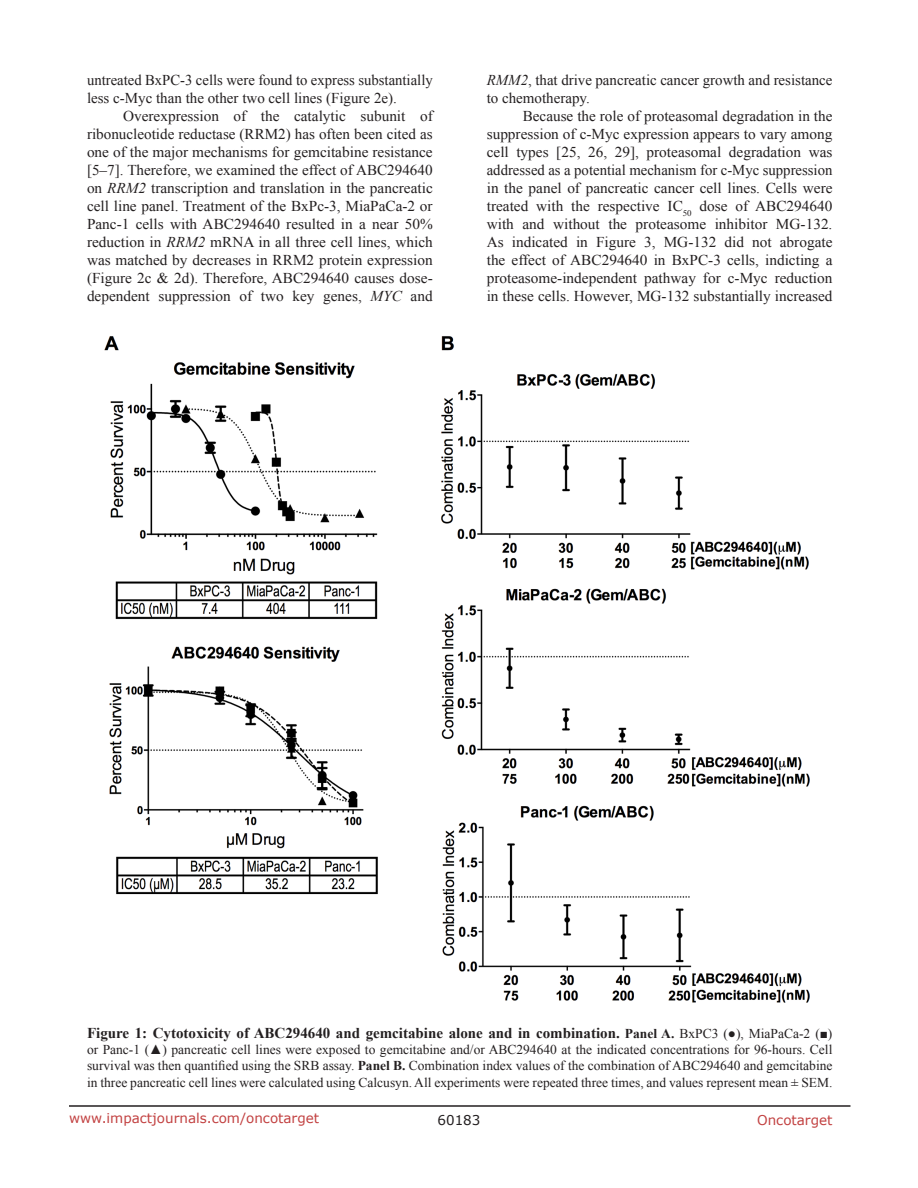
<style>
.page{position:relative;width:918px;height:1188px;background:#fff}
.page>*{position:absolute;margin:0;border:0;box-sizing:border-box;transform-origin:0 0}
.BodyText{font:15px/18px "Times New Roman";color:#231f20}
.figuretext{font:700 15px "Times New Roman";color:#231f20}
.figuretext-2{font:13.5px/16.2px "Times New Roman";color:#231f20;text-align:justify}
.t1{font:13.5px "Verdana";color:#c24141}
.t2{font:13.5px "Verdana";color:#231f20}
.s1{font-style:italic}
.s2{font-size:13.5px}
.s3{font-weight:400;font-size:13.5px}
.s4{font-weight:700}
</style>
<div class="page">
<hr style="left:69px;top:1105px;width:781px;height:2px;background:#231f20">
<img style="left:104px;top:336px;width:706px;height:667px">
<p class="BodyText" style="left:87px;top:71px;width:347px">untreated BxPC-3 cells were found to express substantially less c-Myc than the other two cell lines (Figure 2e).</p>
<p class="BodyText" style="left:87px;top:107px;width:347px;text-align:justify;text-indent:36px">Overexpression of the catalytic subunit of ribonucleotide reductase (RRM2) has often been cited as one of the major mechanisms for gemcitabine resistance [5–7]. Therefore, we examined the effect of ABC294640 on <span class="s1">RRM2</span> transcription and translation in the pancreatic cell line panel. Treatment of the BxPc-3, MiaPaCa-2 or Panc-1 cells with ABC294640 resulted in a near 50% reduction in <span class="s1">RRM2</span> mRNA in all three cell lines, which was matched by decreases in RRM2 protein expression (Figure 2c &amp; 2d). Therefore, ABC294640 causes dose&shy;dependent suppression of two key genes, <span class="s1">MYC</span> and</p>
<p class="BodyText" style="left:487px;top:71px;width:347px"><span class="s1">RMM2</span>, that drive pancreatic cancer growth and resistance to chemotherapy.</p>
<p class="BodyText" style="left:487px;top:107px;width:347px;text-align:justify;text-indent:36px">Because the role of proteasomal degradation in the suppression of c-Myc expression appears to vary among cell types [25, 26, 29], proteasomal degradation was addressed as a potential mechanism for c-Myc suppression in the panel of pancreatic cancer cell lines. Cells were treated with the respective IC<sub>50</sub> dose of ABC294640 with and without the proteasome inhibitor MG-132.<br>As indicated in Figure 3, MG-132 did not abrogate the effect of ABC294640 in BxPC-3 cells, indicting a proteasome-independent pathway for c-Myc reduction in these cells. However, MG-132 substantially increased</p>
<p class="figuretext" style="left:87px;top:1023px;width:747px">Figure 1: Cytotoxicity of ABC294640 and gemcitabine alone and in combination. <span class="s2">Panel A.</span> <span class="s3">BxPC3 (●), MiaPaCa-2 (■)</span></p>
<p class="figuretext-2" style="left:87px;top:1041px;width:747px">or Panc-1 (▲) pancreatic cell lines were exposed to gemcitabine and/or ABC294640 at the indicated concentrations for 96-hours. Cell survival was then quantified using the SRB assay. <span class="s4">Panel B.</span> Combination index values of the combination of ABC294640 and gemcitabine in three pancreatic cell lines were calculated using Calcusyn. All experiments were repeated three times, and values represent mean ± SEM.</p>
<p class="t1" style="left:69px;top:1109px;width:252px">www.impactjournals.com/oncotarget</p>
<p class="t2" style="left:438px;top:1111px;width:44px">60183</p>
<p class="t1" style="left:757px;top:1111px;width:77px">Oncotarget</p>
</div>
